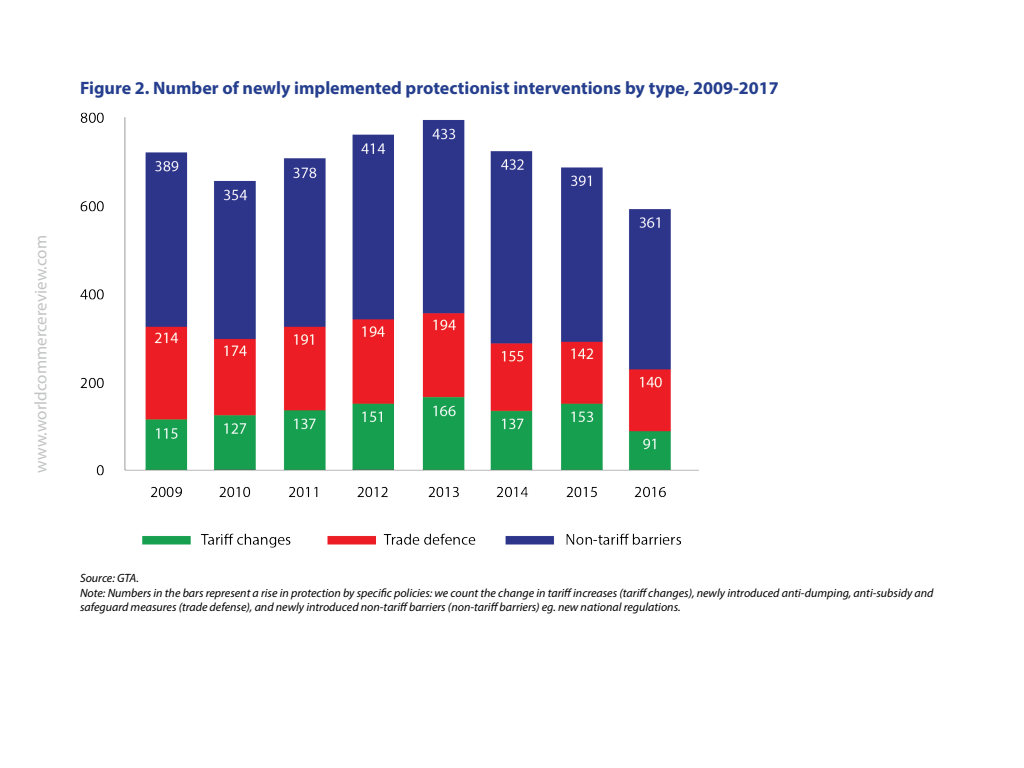
<style>
.page{position:relative;width:1024px;height:768px;background:#fff}
.page>*{position:absolute;margin:0;border:0;box-sizing:border-box;transform-origin:0 0}
.t1{font:700 18px "Myriad Pro";color:#253f8e}
.t2{font:17px "Myriad Pro";color:#c2c3c3}
.t3{font:italic 12px/14.4px "Myriad Pro";color:#000001}
</style>
<div class="page">
<img style="left:80px;top:112px;width:618px;height:436px">
<h1 class="t1" style="left:80px;top:76px;width:700px">Figure 2. Number of newly implemented protectionist interventions by type, 2009-2017</h1>
<h2 class="t2" style="left:30px;top:473px;width:239px;rotate:-90deg">www.worldcommercereview.com</h2>
<p class="t3" style="left:80px;top:571px;width:855px">Source: GTA.<br>Note: Numbers in the bars represent a rise in protection by specific policies: we count the change in tariff increases (tariff changes), newly introduced anti-dumping, anti-subsidy and safeguard measures (trade defense), and newly introduced non-tariff barriers (non-tariff barriers) eg. new national regulations.</p>
</div>
